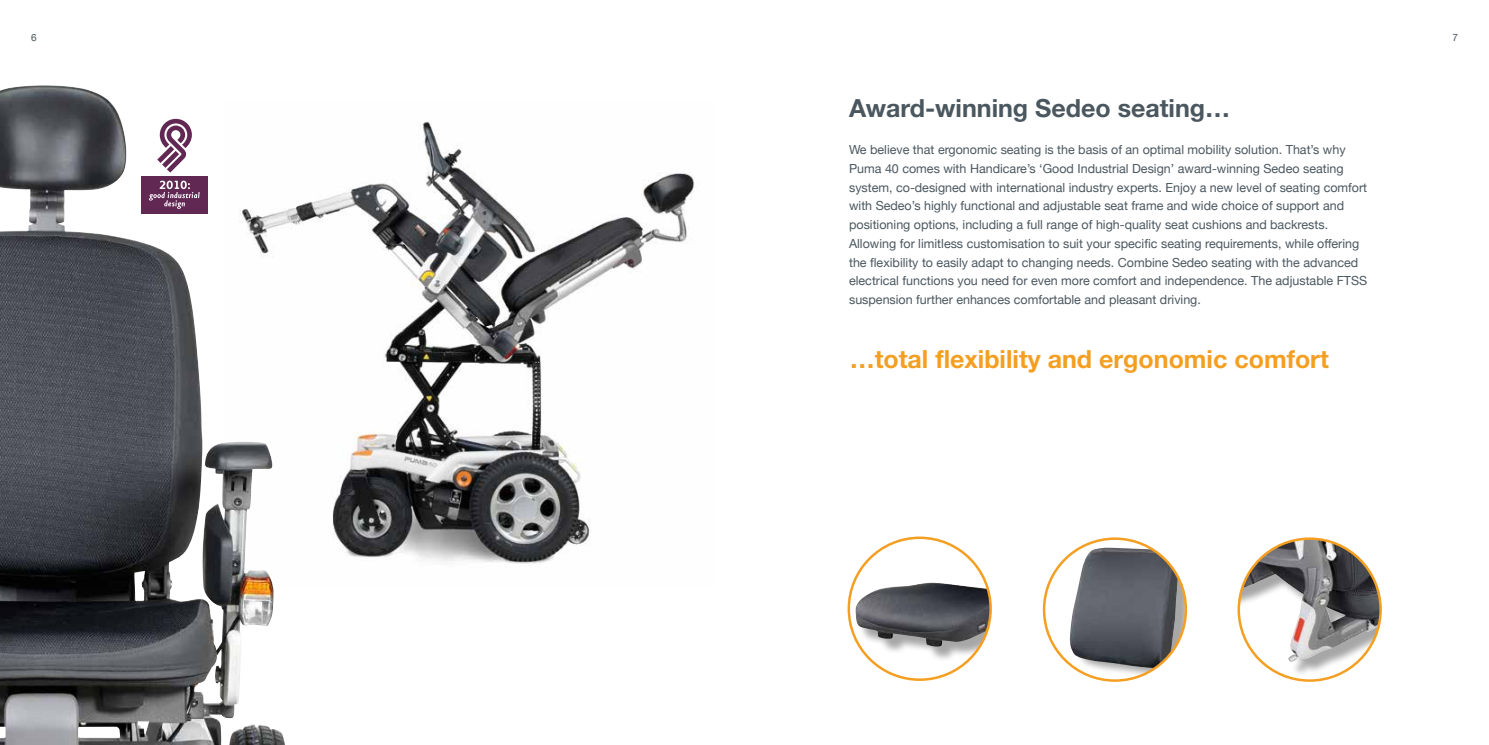
<style>
.page{position:relative;width:1489px;height:745px;background:#fff}
.page>*{position:absolute;margin:0;border:0;box-sizing:border-box;transform-origin:0 0}
.t1{font:700 25px "Helvetica Neue";color:#f49f22}
.t2{font:700 25px "Helvetica Neue";color:#4b575f}
.t3{font:12.5px/18.8px "Helvetica Neue";color:#4b575f}
.t4{font:10px "Helvetica Neue";color:#4b575f}
</style>
<div class="page">
<div style="left:857px;top:584px;width:133px;height:78px;background:#000;opacity:.35"></div>
<img style="left:855px;top:582px;width:114px;height:64px">
<div style="left:1073px;top:546px;width:112px;height:134px;background:#000;opacity:.35"></div>
<img style="left:1069px;top:547px;width:108px;height:120px">
<div style="left:1238px;top:538px;width:142px;height:138px;background:#000;opacity:.35"></div>
<img style="left:1241px;top:538px;width:139px;height:123px">
<img style="left:273px;top:121px;width:422px;height:443px">
<img style="left:0;top:85px;width:273px;height:659px">
<p class="t4" style="left:31px;top:28px;width:7px">6</p>
<p class="t4" style="left:1452px;top:28px;width:7px">7</p>
<h1 class="t2" style="left:849px;top:92px;width:382px">Award-winning Sedeo seating…</h1>
<p class="t3" style="left:849px;top:139px;width:519px">We believe that ergonomic seating is the basis of an optimal mobility solution. That’s why Puma 40 comes with Handicare’s ‘Good Industrial Design’ award-winning Sedeo seating system, co-designed with international industry experts. Enjoy a new level of seating comfort with Sedeo’s highly functional and adjustable seat frame and wide choice of support and positioning options, including a full range of high-quality seat cushions and backrests.<br>Allowing for limitless customisation to suit your specific seating requirements, while offering the flexibility to easily adapt to changing needs. Combine Sedeo seating with the advanced electrical functions you need for even more comfort and independence. The adjustable FTSS suspension further enhances comfortable and pleasant driving.</p>
<h1 class="t1" style="left:849px;top:344px;width:480px">…total flexibility and ergonomic comfort</h1>
</div>
